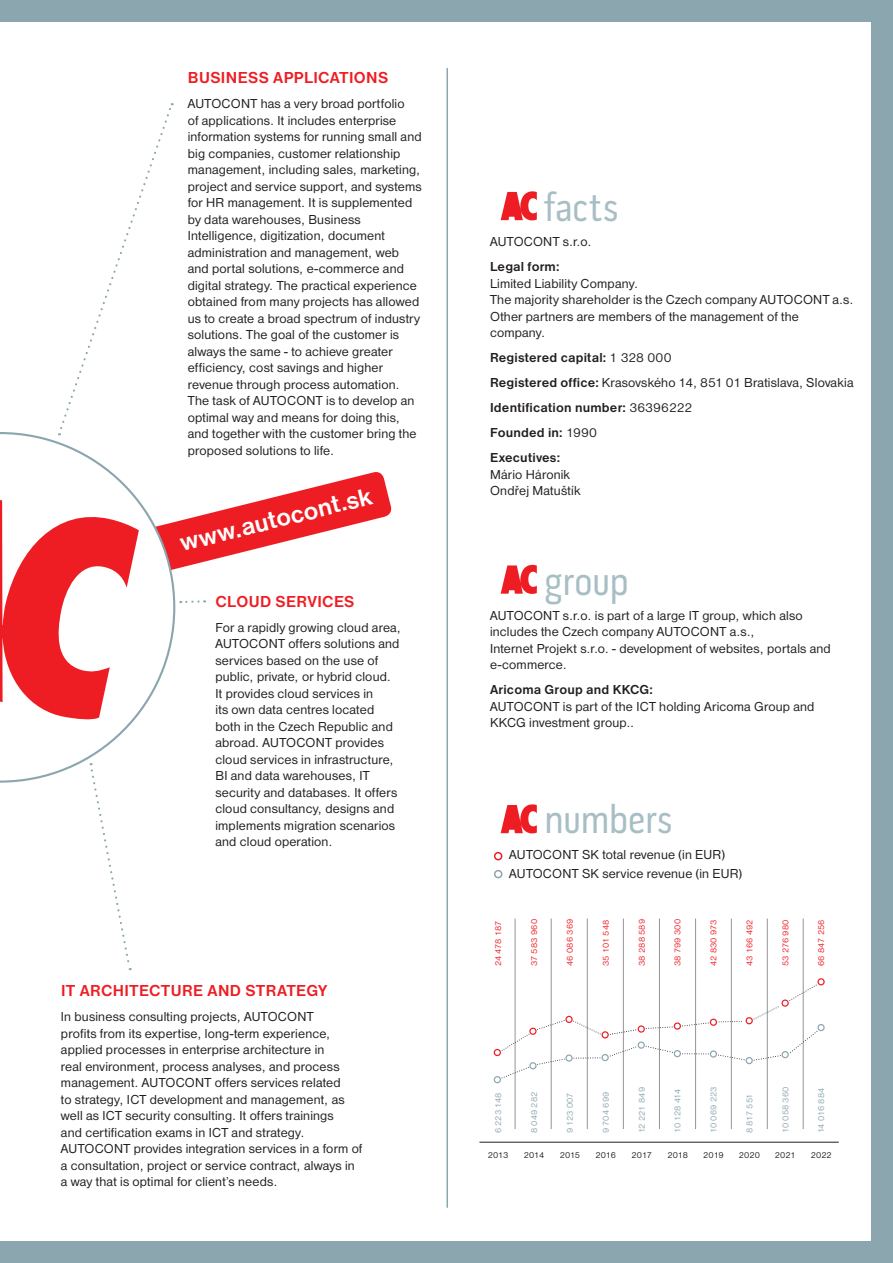
<style>
.page{position:relative;width:893px;height:1263px;background:#fff}
.page>*{position:absolute;margin:0;border:0;box-sizing:border-box;transform-origin:0 0}
.t1{font:40.5px "Pill Gothic 300 mg";letter-spacing:-.005em;color:#a8bec5}
.t2{font:700 25.5px "Nimbus Sans DOT";color:#fff}
.t3{font:700 16.5px "Nimbus Sans DOT";letter-spacing:.02em;color:#ee1d23}
.t4{font:13.5px/16.5px "Nimbus Sans DOT";letter-spacing:.015em;color:#231f20}
.t5{font:700 13.5px/25px "Nimbus Sans DOT";letter-spacing:.015em;color:#231f20}
.t6{font:9px "Nimbus Sans DOT";letter-spacing:.02em;color:#ee1d23}
.t7{font:9px "Nimbus Sans DOT";letter-spacing:.005em;color:#8ba6af}
.t8{font:9px "Nimbus Sans DOT";letter-spacing:-.005em;color:#231f20}
.s1{font-weight:400}
</style>
<div class="page">
<div style="left:0;top:0;width:893px;height:21px;background:#8ba6af"></div>
<div style="left:0;top:1242px;width:893px;height:21px;background:#8ba6af"></div>
<div style="left:872px;top:0;width:21px;height:1263px;background:#8ba6af"></div>
<hr style="left:446px;top:68px;width:2px;height:1140px;background:#8ba6af">
<svg style="left:501px;top:191px;width:36px;height:30px"></svg>
<svg style="left:501px;top:565px;width:36px;height:29px"></svg>
<svg style="left:0;top:432px;width:134px;height:351px"></svg>
<svg style="left:58px;top:103px;width:115px;height:332px"></svg>
<svg style="left:89px;top:763px;width:43px;height:207px"></svg>
<svg style="left:501px;top:804px;width:36px;height:29px"></svg>
<div style="left:494px;top:870px;width:8px;height:8px;border:2px solid #8ba6af;border-radius:50%"></div>
<div style="left:494px;top:852px;width:8px;height:8px;border:2px solid #ee1d23;border-radius:50%"></div>
<svg style="left:0;top:470px;width:392px;height:251px"></svg>
<hr style="left:479px;top:1142px;width:360px;height:1px;background:#231f20">
<hr style="left:515px;top:918px;width:1px;height:211px;background:#939598">
<hr style="left:551px;top:918px;width:1px;height:211px;background:#939598">
<hr style="left:587px;top:918px;width:1px;height:211px;background:#939598">
<hr style="left:623px;top:918px;width:1px;height:211px;background:#939598">
<hr style="left:659px;top:918px;width:1px;height:211px;background:#939598">
<hr style="left:695px;top:918px;width:1px;height:211px;background:#939598">
<hr style="left:731px;top:918px;width:1px;height:211px;background:#939598">
<hr style="left:767px;top:918px;width:1px;height:211px;background:#939598">
<hr style="left:803px;top:918px;width:1px;height:211px;background:#939598">
<div style="left:817px;top:978px;width:8px;height:7px;border:1px solid #ee1d23;border-radius:50%"></div>
<div style="left:817px;top:1024px;width:8px;height:7px;border:1px solid #8ba6af;border-radius:50%"></div>
<svg style="left:494px;top:979px;width:330px;height:104px"></svg>
<p class="t3" style="left:188px;top:69px;width:202px">BUSINESS APPLICATIONS</p>
<p class="t4" style="left:188px;top:96px;width:235px">AUTOCONT has a very broad portfolio<br>of applications. It includes enterprise information systems for running small and big companies, customer relationship management, including sales, marketing, project and service support, and systems for HR management. It is supplemented by data warehouses, Business Intelligence, digitization, document administration and management, web and portal solutions, e-commerce and digital strategy. The practical experience obtained from many projects has allowed us to create a broad spectrum of industry solutions. The goal of the customer is always the same - to achieve greater efficiency, cost savings and higher revenue through process automation.<br>The task of AUTOCONT is to develop an optimal way and means for doing this, and together with the customer bring the proposed solutions to life.</p>
<h2 class="t2" style="left:177px;top:529px;width:199px;rotate:-14deg">www.autocont.sk</h2>
<p class="t3" style="left:216px;top:592px;width:140px">CLOUD SERVICES</p>
<p class="t4" style="left:215px;top:619px;width:187px">For a rapidly growing cloud area,<br>AUTOCONT offers solutions and services based on the use of public, private, or hybrid cloud.<br>It provides cloud services in<br>its own data centres located both in the Czech Republic and abroad. AUTOCONT provides cloud services in infrastructure,<br>BI and data warehouses, IT security and databases. It offers cloud consultancy, designs and implements migration scenarios and cloud operation.</p>
<p class="t3" style="left:61px;top:982px;width:268px">IT ARCHITECTURE AND STRATEGY</p>
<p class="t4" style="left:61px;top:1009px;width:303px">In business consulting projects, AUTOCONT<br>profits from its expertise, long-term experience, applied processes in enterprise architecture in<br>real environment, process analyses, and process management. AUTOCONT offers services related<br>to strategy, ICT development and management, as well as ICT security consulting. It offers trainings<br>and certification exams in ICT and strategy.<br>AUTOCONT provides integration services in a form of a consultation, project or service contract, always in a way that is optimal for client’s needs.</p>
<h1 class="t1" style="left:544px;top:184px;width:76px">facts</h1>
<p class="t4" style="left:490px;top:234px;width:103px">AUTOCONT s.r.o.</p>
<p class="t5" style="left:490px;top:254px;width:71px">Legal form:</p>
<p class="t4" style="left:490px;top:275px;width:365px">Limited Liability Company.<br>The majority shareholder is the Czech company AUTOCONT a.s.<br>Other partners are members of the management of the company.</p>
<p class="t5" style="left:490px;top:345px;width:365px">Registered capital: <span class="s1">1 328 000<br></span>Registered office: <span class="s1">Krasovského 14, 851 01 Bratislava, Slovakia<br></span>Identification number: <span class="s1">36396222<br></span>Founded in: <span class="s1">1990<br></span>Executives:</p>
<p class="t4" style="left:490px;top:466px;width:92px">Mário Háronik<br>Ondřej Matuštík</p>
<h1 class="t1" style="left:544px;top:557px;width:86px">group</h1>
<p class="t4" style="left:490px;top:607px;width:342px">AUTOCONT s.r.o. is part of a large IT group, which also includes the Czech company AUTOCONT a.s.,<br>Internet Projekt s.r.o. - development of websites, portals and e-commerce.</p>
<p class="t5" style="left:490px;top:677px;width:164px">Aricoma Group and KKCG:</p>
<p class="t4" style="left:490px;top:698px;width:326px">AUTOCONT is part of the ICT holding Aricoma Group and<br>KKCG investment group..</p>
<h1 class="t1" style="left:544px;top:795px;width:130px">numbers</h1>
<p class="t4" style="left:509px;top:846px;width:234px;line-height:18px">AUTOCONT SK total revenue (in EUR)<br>AUTOCONT SK service revenue (in EUR)</p>
<p class="t6" style="left:493px;top:966px;width:47px;rotate:-90deg">24 478 187</p>
<p class="t6" style="left:529px;top:966px;width:49px;rotate:-90deg">37 583 960</p>
<p class="t6" style="left:565px;top:966px;width:49px;rotate:-90deg">46 086 369</p>
<p class="t6" style="left:601px;top:966px;width:48px;rotate:-90deg">35 101 548</p>
<p class="t6" style="left:637px;top:966px;width:49px;rotate:-90deg">38 288 589</p>
<p class="t6" style="left:673px;top:966px;width:49px;rotate:-90deg">38 799 300</p>
<p class="t6" style="left:708px;top:966px;width:48px;rotate:-90deg">42 830 973</p>
<p class="t6" style="left:744px;top:966px;width:48px;rotate:-90deg">43 166 492</p>
<p class="t6" style="left:780px;top:966px;width:48px;rotate:-90deg">53 276 980</p>
<p class="t6" style="left:816px;top:966px;width:48px;rotate:-90deg">66 847 256</p>
<p class="t7" style="left:493px;top:1133px;width:42px;rotate:-90deg">6 223 148</p>
<p class="t7" style="left:529px;top:1133px;width:43px;rotate:-90deg">8 049 282</p>
<p class="t7" style="left:565px;top:1133px;width:42px;rotate:-90deg">9 123 007</p>
<p class="t7" style="left:601px;top:1133px;width:43px;rotate:-90deg">9 704 699</p>
<p class="t7" style="left:637px;top:1133px;width:48px;rotate:-90deg">12 221 849</p>
<p class="t7" style="left:673px;top:1133px;width:46px;rotate:-90deg">10 128 414</p>
<p class="t7" style="left:708px;top:1133px;width:48px;rotate:-90deg">10 069 223</p>
<p class="t7" style="left:744px;top:1133px;width:41px;rotate:-90deg">8 817 551</p>
<p class="t7" style="left:780px;top:1133px;width:48px;rotate:-90deg">10 058 360</p>
<p class="t7" style="left:816px;top:1133px;width:47px;rotate:-90deg">14 016 884</p>
<p class="t8" style="left:488px;top:1149px;width:22px">2013</p>
<p class="t8" style="left:524px;top:1149px;width:22px">2014</p>
<p class="t8" style="left:560px;top:1149px;width:22px">2015</p>
<p class="t8" style="left:595px;top:1149px;width:22px">2016</p>
<p class="t8" style="left:632px;top:1149px;width:22px">2017</p>
<p class="t8" style="left:667px;top:1149px;width:22px">2018</p>
<p class="t8" style="left:703px;top:1149px;width:22px">2019</p>
<p class="t8" style="left:739px;top:1149px;width:23px">2020</p>
<p class="t8" style="left:775px;top:1149px;width:22px">2021</p>
<p class="t8" style="left:811px;top:1149px;width:23px">2022</p>
</div>
